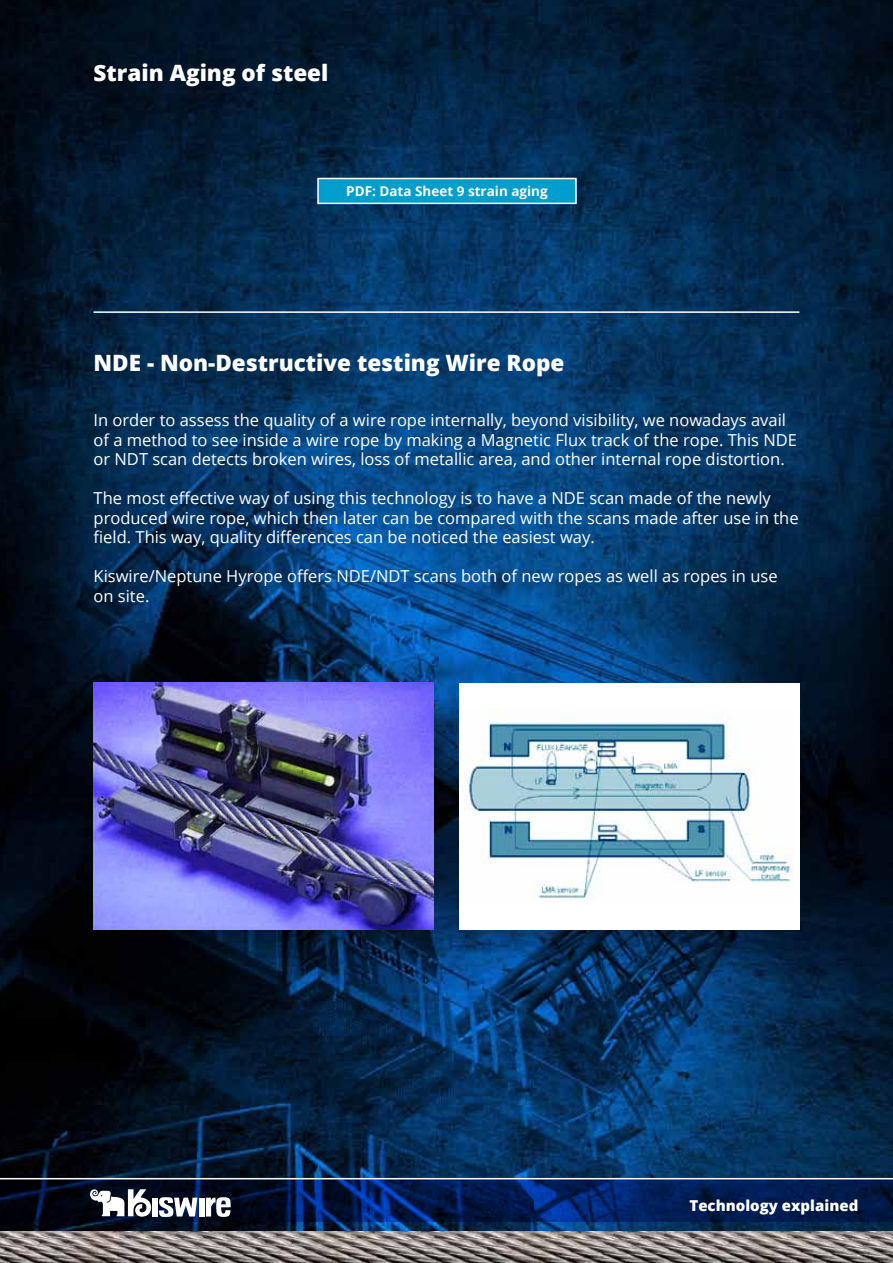
<style>
.page{position:relative;width:893px;height:1263px;background:#fff}
.page>*{position:absolute;margin:0;border:0;box-sizing:border-box;transform-origin:0 0}
.t1{font:800 22.5px "Open Sans";color:#fff}
.t2{font:16.5px/19.5px "Open Sans";color:#fff}
.t3{font:800 15px "Open Sans";color:#fff}
.t4{font:700 13.5px "Open Sans";color:#fff}
</style>
<div class="page">
<img style="left:0;top:0;width:893px;height:1231px">
<svg style="left:0;top:1179px;width:893px;height:43px;background:#041b4b"></svg>
<div style="left:153px;top:1197px;width:5px;height:19px;background:#fff"></div>
<svg style="left:159px;top:1196px;width:38px;height:21px"></svg>
<div style="left:199px;top:1197px;width:5px;height:19px;background:#fff"></div>
<svg style="left:206px;top:1197px;width:25px;height:20px"></svg>
<svg style="left:90px;top:1189px;width:61px;height:28px"></svg>
<hr style="left:0;top:1178px;width:893px;height:1px;background:#fff">
<img style="left:0;top:1231px;width:893px;height:32px">
<hr style="left:94px;top:311px;width:705px;height:2px;background:#fff">
<img style="left:94px;top:683px;width:340px;height:246px">
<div style="left:459px;top:683px;width:340px;height:246px;background:#fff"></div>
<img style="left:464px;top:708px;width:329px;height:191px">
<div style="left:317px;top:178px;width:260px;height:26px;background:#009ecd;border:2px solid #fff"></div>
<h1 class="t1" style="left:94px;top:56px;width:236px">Strain Aging of steel</h1>
<p class="t4" style="left:346px;top:182px;width:203px">PDF: Data Sheet 9 strain aging</p>
<h1 class="t1" style="left:94px;top:346px;width:472px">NDE - Non-Destructive testing Wire Rope</h1>
<p class="t2" style="left:94px;top:410px;width:705px">In order to assess the quality of a wire rope internally, beyond visibility, we nowadays avail of a method to see inside a wire rope by making a Magnetic Flux track of the rope. This NDE or NDT scan detects broken wires, loss of metallic area, and other internal rope distortion.</p>
<p class="t2" style="left:94px;top:488px;width:707px">The most effective way of using this technology is to have a NDE scan made of the newly produced wire rope, which then later can be compared with the scans made after use in the field. This way, quality differences can be noticed the easiest way.</p>
<p class="t2" style="left:94px;top:566px;width:686px">Kiswire/Neptune Hyrope offers NDE/NDT scans both of new ropes as well as ropes in use on site.</p>
<p class="t3" style="left:689px;top:1194px;width:170px">Technology explained</p>
</div>
